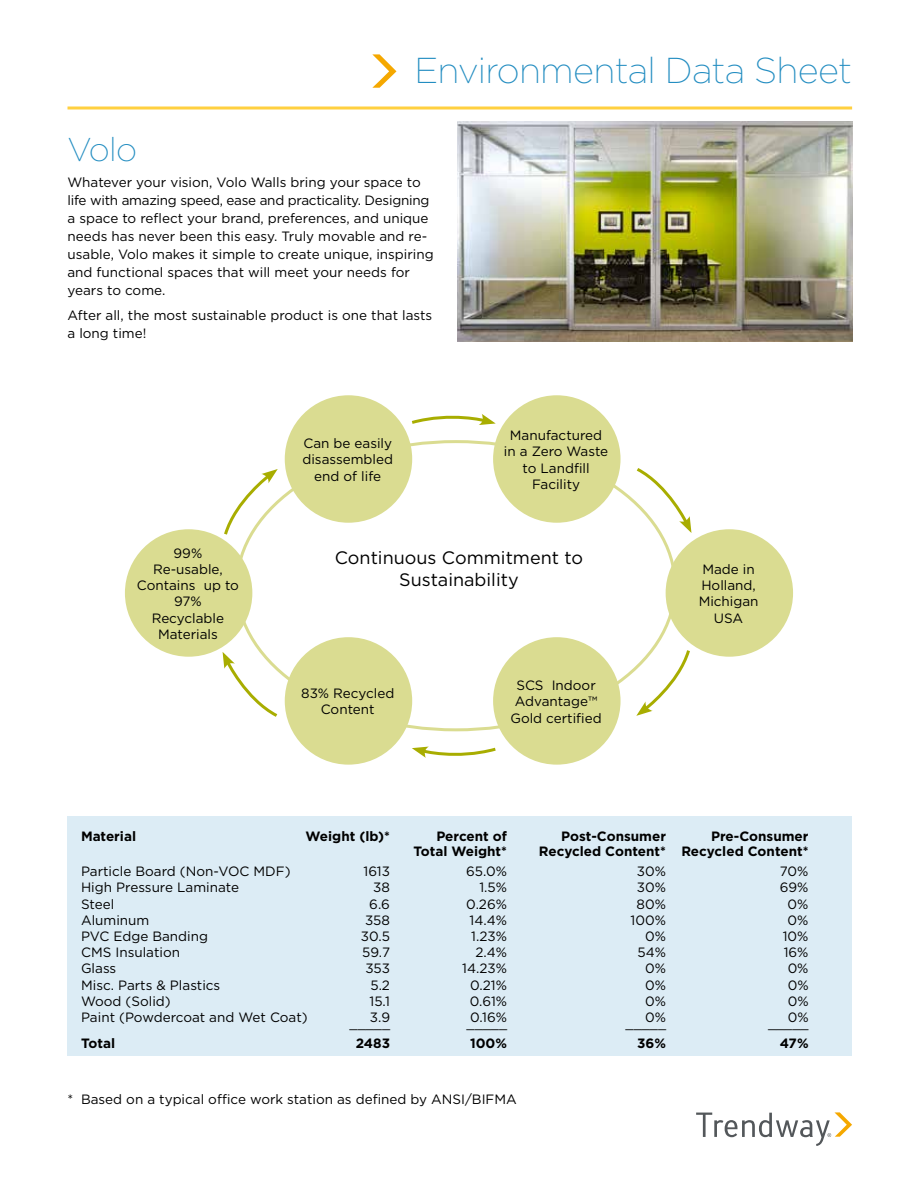
<style>
.page{position:relative;width:918px;height:1188px;background:#fff}
.page>*{position:absolute;margin:0;border:0;box-sizing:border-box;transform-origin:0 0}
.t1{font:200 36px "Gotham";letter-spacing:-.02em;color:#238dc1}
.t2{font:200 33px "Gotham";color:#238dc1}
.t3{font:18px/21.6px "Gotham";color:#000;text-align:center}
.t4{font:13.5px/16.2px "Gotham";color:#000;text-align:center}
.t5{font:700 13.5px "Gotham";color:#000}
</style>
<div class="page">
<svg style="left:696px;top:1112px;width:156px;height:34px"></svg>
<svg style="left:372px;top:54px;width:24px;height:34px"></svg>
<div style="left:68px;top:816px;width:784px;height:240px;background:#dcecf5"></div>
<svg style="left:68px;top:106px;width:784px;height:4px;background:#ffdb6f"></svg>
<div style="left:493px;top:395px;width:128px;height:128px;background:#dadc91;border-radius:50%"></div>
<div style="left:493px;top:637px;width:128px;height:128px;background:#dadc91;border-radius:50%"></div>
<div style="left:666px;top:529px;width:127px;height:128px;background:#dadc91;border-radius:50%"></div>
<div style="left:125px;top:529px;width:127px;height:128px;background:#dadc91;border-radius:50%"></div>
<div style="left:285px;top:637px;width:127px;height:128px;background:#dadc91;border-radius:50%"></div>
<div style="left:285px;top:395px;width:127px;height:128px;background:#dadc91;border-radius:50%"></div>
<svg style="left:633px;top:468px;width:58px;height:65px"></svg>
<svg style="left:224px;top:469px;width:54px;height:69px"></svg>
<svg style="left:411px;top:414px;width:85px;height:11px"></svg>
<svg style="left:412px;top:746px;width:84px;height:12px"></svg>
<svg style="left:223px;top:652px;width:58px;height:65px"></svg>
<svg style="left:636px;top:647px;width:54px;height:69px"></svg>
<img style="left:457px;top:122px;width:395px;height:219px">
<h1 class="t1" style="left:414px;top:48px;width:439px">Environmental Data Sheet</h1>
<h2 class="t2" style="left:68px;top:129px;width:71px">Volo</h2>
<p class="t4" style="left:68px;top:173px;width:368px;line-height:18px;text-align:left">Whatever your vision, Volo Walls bring your space to life with amazing speed, ease and practicality. Designing a space to reflect your brand, preferences, and unique needs has never been this easy. Truly movable and re&shy;usable, Volo makes it simple to create unique, inspiring and functional spaces that will meet your needs for years to come.</p>
<p class="t4" style="left:68px;top:306px;width:366px;line-height:18px;text-align:left">After all, the most sustainable product is one that lasts a long time!</p>
<p class="t4" style="left:302px;top:435px;width:92px">Can be easily disassembled end of life</p>
<p class="t4" style="left:504px;top:427px;width:106px">Manufactured in a Zero Waste to Landfill<br>Facility</p>
<p class="t4" style="left:137px;top:545px;width:104px">99%<br>Re-usable,<br>Contains up to<br>97%<br>Recyclable<br>Materials</p>
<h3 class="t3" style="left:335px;top:547px;width:250px">Continuous Commitment to<br>Sustainability</h3>
<p class="t4" style="left:301px;top:685px;width:95px">83% Recycled<br>Content</p>
<p class="t4" style="left:510px;top:677px;width:93px">SCS Indoor<br>Advantage™<br>Gold certified</p>
<p class="t4" style="left:699px;top:561px;width:61px">Made in<br>Holland,<br>Michigan<br>USA</p>
<p class="t5" style="left:81px;top:827px;width:57px">Material</p>
<p class="t5" style="left:306px;top:827px;width:86px">Weight (lb)*</p>
<p class="t5" style="left:436px;top:827px;width:72px">Percent of</p>
<p class="t5" style="left:561px;top:827px;width:106px">Post-Consumer</p>
<p class="t5" style="left:711px;top:827px;width:99px">Pre-Consumer</p>
<p class="t5" style="left:413px;top:842px;width:95px">Total Weight*</p>
<p class="t5" style="left:539px;top:842px;width:271px">Recycled Content* Recycled Content*</p>
<p class="t4" style="left:81px;top:863px;width:211px">Particle Board (Non-VOC MDF)</p>
<p class="t4" style="left:364px;top:863px;width:28px">1613</p>
<p class="t4" style="left:466px;top:863px;width:42px">65.0%</p>
<p class="t4" style="left:637px;top:863px;width:31px">30%</p>
<p class="t4" style="left:780px;top:863px;width:30px">70%</p>
<p class="t4" style="left:81px;top:879px;width:160px">High Pressure Laminate</p>
<p class="t4" style="left:373px;top:879px;width:18px">38</p>
<p class="t4" style="left:479px;top:879px;width:29px">1.5%</p>
<p class="t4" style="left:637px;top:879px;width:31px">30%</p>
<p class="t4" style="left:780px;top:879px;width:30px">69%</p>
<p class="t4" style="left:81px;top:896px;width:35px">Steel</p>
<p class="t4" style="left:369px;top:896px;width:22px">6.6</p>
<p class="t4" style="left:466px;top:896px;width:42px">0.26%</p>
<p class="t4" style="left:637px;top:896px;width:31px">80%</p>
<p class="t4" style="left:788px;top:896px;width:22px">0%</p>
<p class="t4" style="left:81px;top:912px;width:70px">Aluminum</p>
<p class="t4" style="left:365px;top:912px;width:26px">358</p>
<p class="t4" style="left:470px;top:912px;width:39px">14.4%</p>
<p class="t4" style="left:631px;top:912px;width:37px">100%</p>
<p class="t4" style="left:788px;top:912px;width:22px">0%</p>
<p class="t4" style="left:81px;top:928px;width:129px">PVC Edge Banding</p>
<p class="t4" style="left:361px;top:928px;width:31px">30.5</p>
<p class="t4" style="left:471px;top:928px;width:37px">1.23%</p>
<p class="t4" style="left:645px;top:928px;width:22px">0%</p>
<p class="t4" style="left:783px;top:928px;width:27px">10%</p>
<p class="t4" style="left:81px;top:944px;width:100px">CMS Insulation</p>
<p class="t4" style="left:362px;top:944px;width:29px">59.7</p>
<p class="t4" style="left:475px;top:944px;width:33px">2.4%</p>
<p class="t4" style="left:637px;top:944px;width:30px">54%</p>
<p class="t4" style="left:784px;top:944px;width:26px">16%</p>
<p class="t4" style="left:81px;top:960px;width:37px">Glass</p>
<p class="t4" style="left:365px;top:960px;width:26px">353</p>
<p class="t4" style="left:462px;top:960px;width:46px">14.23%</p>
<p class="t4" style="left:645px;top:960px;width:22px">0%</p>
<p class="t4" style="left:788px;top:960px;width:22px">0%</p>
<p class="t4" style="left:81px;top:977px;width:141px">Misc. Parts &amp; Plastics</p>
<p class="t4" style="left:370px;top:977px;width:21px">5.2</p>
<p class="t4" style="left:470px;top:977px;width:38px">0.21%</p>
<p class="t4" style="left:645px;top:977px;width:22px">0%</p>
<p class="t4" style="left:788px;top:977px;width:22px">0%</p>
<p class="t4" style="left:81px;top:993px;width:91px">Wood (Solid)</p>
<p class="t4" style="left:370px;top:993px;width:22px">15.1</p>
<p class="t4" style="left:470px;top:993px;width:39px">0.61%</p>
<p class="t4" style="left:645px;top:993px;width:22px">0%</p>
<p class="t4" style="left:788px;top:993px;width:22px">0%</p>
<p class="t4" style="left:81px;top:1009px;width:228px">Paint (Powdercoat and Wet Coat)</p>
<p class="t4" style="left:370px;top:1009px;width:22px">3.9</p>
<p class="t4" style="left:470px;top:1009px;width:38px">0.16%</p>
<p class="t4" style="left:645px;top:1009px;width:22px">0%</p>
<p class="t4" style="left:788px;top:1009px;width:22px">0%</p>
<p class="t4" style="left:350px;top:1015px;width:42px">_____</p>
<p class="t4" style="left:467px;top:1015px;width:42px">_____</p>
<p class="t4" style="left:626px;top:1015px;width:42px">_____</p>
<p class="t4" style="left:768px;top:1015px;width:42px">_____</p>
<p class="t5" style="left:81px;top:1034px;width:35px">Total</p>
<p class="t5" style="left:356px;top:1034px;width:36px">2483</p>
<p class="t5" style="left:470px;top:1034px;width:39px">100%</p>
<p class="t5" style="left:637px;top:1034px;width:30px">36%</p>
<p class="t5" style="left:780px;top:1034px;width:30px">47%</p>
<p class="t4" style="left:68px;top:1090px;width:451px">* Based on a typical office work station as defined by ANSI/BIFMA</p>
</div>
